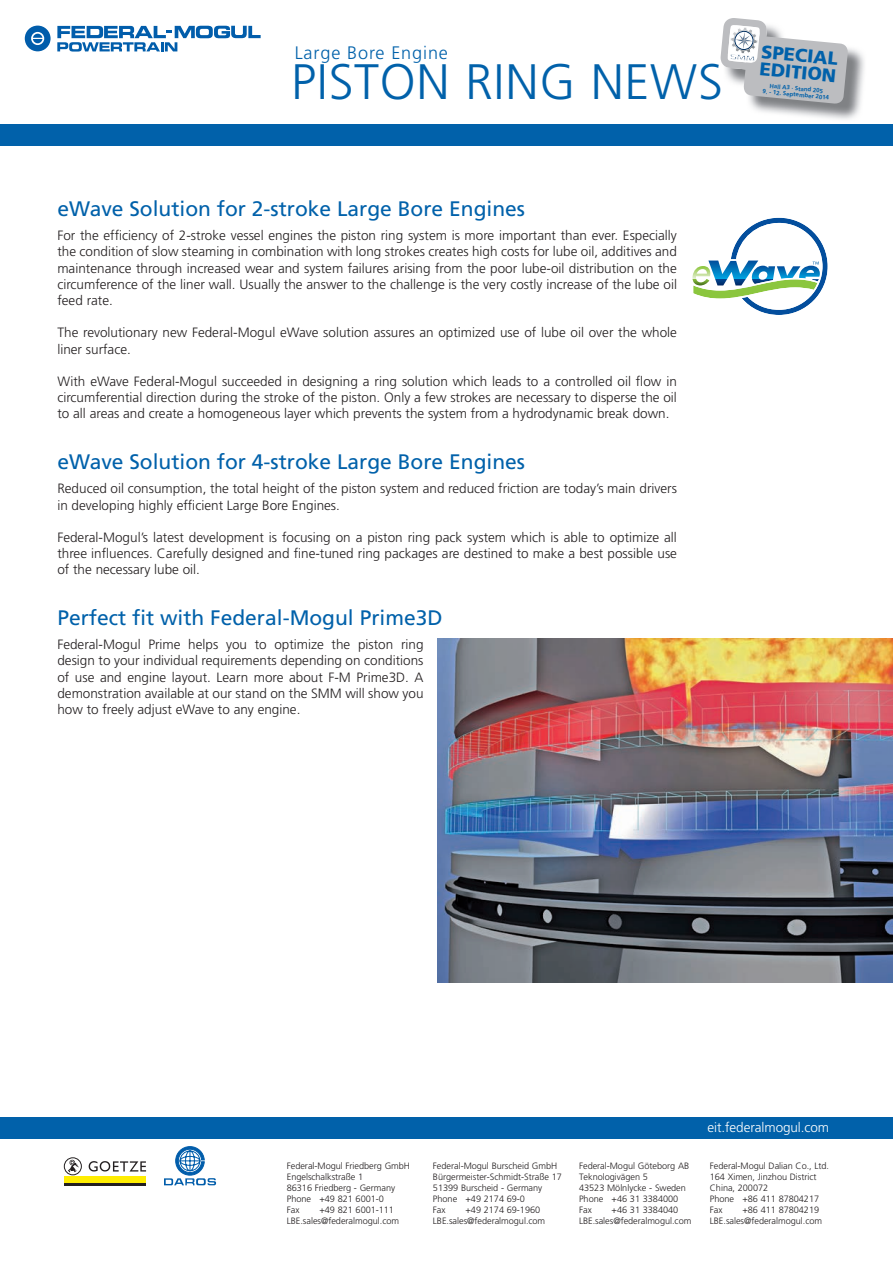
<style>
.page{position:relative;width:893px;height:1263px;background:#fff}
.page>*{position:absolute;margin:0;border:0;box-sizing:border-box;transform-origin:0 0}
.t1{font:300 49.8px "Frutiger";letter-spacing:.015em;color:#0161aa}
.t2{font:21px "Frutiger";color:#0161aa}
.t3{font:900 18.45px/17.4px "Frutiger";color:#0161aa}
.t4{font:300 18.15px "Frutiger";letter-spacing:.05em;color:#0161aa}
.t5{font:300 13.5px/16.2px "Frutiger";color:#231f20;text-align:justify}
.t6{font:300 13.5px "Frutiger";letter-spacing:-.005em;color:#fff}
.t7{font:300 9.15px/10.9px "Frutiger";letter-spacing:-.005em;color:#231f20}
.t8{font:700 6px "Frutiger";color:#0161aa}
</style>
<div class="page">
<div style="left:0;top:124px;width:893px;height:21px;background:#0161aa"></div>
<svg style="left:164px;top:1146px;width:52px;height:39px"></svg>
<hr style="left:64px;top:1183px;width:82px;height:2px;background:#231f20">
<svg style="left:89px;top:1161px;width:57px;height:10px"></svg>
<div style="left:64px;top:1176px;width:82px;height:7px;background:#ffed01"></div>
<svg style="left:68px;top:1160px;width:11px;height:12px"></svg>
<div style="left:64px;top:1157px;width:18px;height:18px;border:1px solid #231f20;border-radius:50%"></div>
<div style="left:0;top:1117px;width:893px;height:21px;background:#0161aa"></div>
<svg style="left:25px;top:26px;width:26px;height:25px"></svg>
<svg style="left:57px;top:26px;width:204px;height:26px"></svg>
<img style="left:750px;top:48px;width:114px;height:71px">
<svg style="left:720px;top:18px;width:129px;height:86px"></svg>
<svg style="left:692px;top:217px;width:136px;height:98px"></svg>
<img style="left:437px;top:639px;width:456px;height:343px">
<h3 class="t4" style="left:295px;top:42px;width:155px">Large Bore Engine</h3>
<h1 class="t1" style="left:291px;top:54px;width:433px">PISTON RING NEWS</h1>
<h3 class="t3" style="left:762px;top:42px;width:78px;rotate:5deg">SPECIAL<br>EDITION</h3>
<p class="t8" style="left:770px;top:82px;width:55px;rotate:5deg">Hall A3 · Stand 205</p>
<p class="t8" style="left:763px;top:88px;width:68px;rotate:5deg">9. - 12. September 2014</p>
<h2 class="t2" style="left:57px;top:197px;width:469px">eWave Solution for 2-stroke Large Bore Engines</h2>
<p class="t5" style="left:57px;top:227px;width:621px">For the efficiency of 2-stroke vessel engines the piston ring system is more important than ever. Especially the condition of slow steaming in combination with long strokes creates high costs for lube oil, additives and maintenance through increased wear and system failures arising from the poor lube-oil distribution on the circumference of the liner wall. Usually the answer to the challenge is the very costly increase of the lube oil feed rate.</p>
<p class="t5" style="left:57px;top:325px;width:621px">The revolutionary new Federal-Mogul eWave solution assures an optimized use of lube oil over the whole liner surface.</p>
<p class="t5" style="left:57px;top:373px;width:621px">With eWave Federal-Mogul succeeded in designing a ring solution which leads to a controlled oil flow in circumferential direction during the stroke of the piston. Only a few strokes are necessary to disperse the oil to all areas and create a homogeneous layer which prevents the system from a hydrodynamic break down.</p>
<h2 class="t2" style="left:57px;top:450px;width:469px">eWave Solution for 4-stroke Large Bore Engines</h2>
<p class="t5" style="left:57px;top:480px;width:621px">Reduced oil consumption, the total height of the piston system and reduced friction are today’s main drivers in developing highly efficient Large Bore Engines.</p>
<p class="t5" style="left:57px;top:529px;width:621px">Federal-Mogul’s latest development is focusing on a piston ring pack system which is able to optimize all three influences. Carefully designed and fine-tuned ring packages are destined to make a best possible use of the necessary lube oil.</p>
<h2 class="t2" style="left:57px;top:605px;width:387px">Perfect fit with Federal-Mogul Prime3D</h2>
<p class="t5" style="left:57px;top:636px;width:368px">Federal-Mogul Prime helps you to optimize the piston ring design to your individual requirements depending on conditions of use and engine layout. Learn more about F-M Prime3D. A demonstration available at our stand on the SMM will show you how to freely adjust eWave to any engine.</p>
<p class="t7" style="left:287px;top:1160px;width:125px">Federal-Mogul Friedberg GmbH<br>Engelschalkstraße 1<br>86316 Friedberg - Germany<br>Phone +49 821 6001-0<br>Fax</p>
<p class="t7" style="left:287px;top:1204px;width:114px;text-indent:33px">+49 821 6001-111<br>LBE.sales@federalmogul.com</p>
<p class="t7" style="left:433px;top:1160px;width:130px">Federal-Mogul Burscheid GmbH<br>Bürgermeister-Schmidt-Straße 17<br>51399 Burscheid - Germany<br>Phone +49 2174 69-0<br>Fax</p>
<p class="t7" style="left:433px;top:1204px;width:114px;text-indent:33px">+49 2174 69-1960<br>LBE.sales@federalmogul.com</p>
<p class="t7" style="left:579px;top:1160px;width:112px">Federal-Mogul Göteborg AB<br>Teknologivägen 5<br>43523 Mölnlycke - Sweden<br>Phone +46 31 3384000<br>Fax</p>
<p class="t7" style="left:579px;top:1204px;width:114px;text-indent:33px">+46 31 3384040<br>LBE.sales@federalmogul.com</p>
<p class="t6" style="left:707px;top:1120px;width:123px">eit.federalmogul.com</p>
<p class="t7" style="left:710px;top:1160px;width:121px">Federal-Mogul Dalian Co., Ltd.<br>164 Ximen, Jinzhou District<br>China, 200072<br>Phone +86 411 87804217<br>Fax</p>
<p class="t7" style="left:710px;top:1204px;width:114px;text-indent:33px">+86 411 87804219<br>LBE.sales@federalmogul.com</p>
</div>
